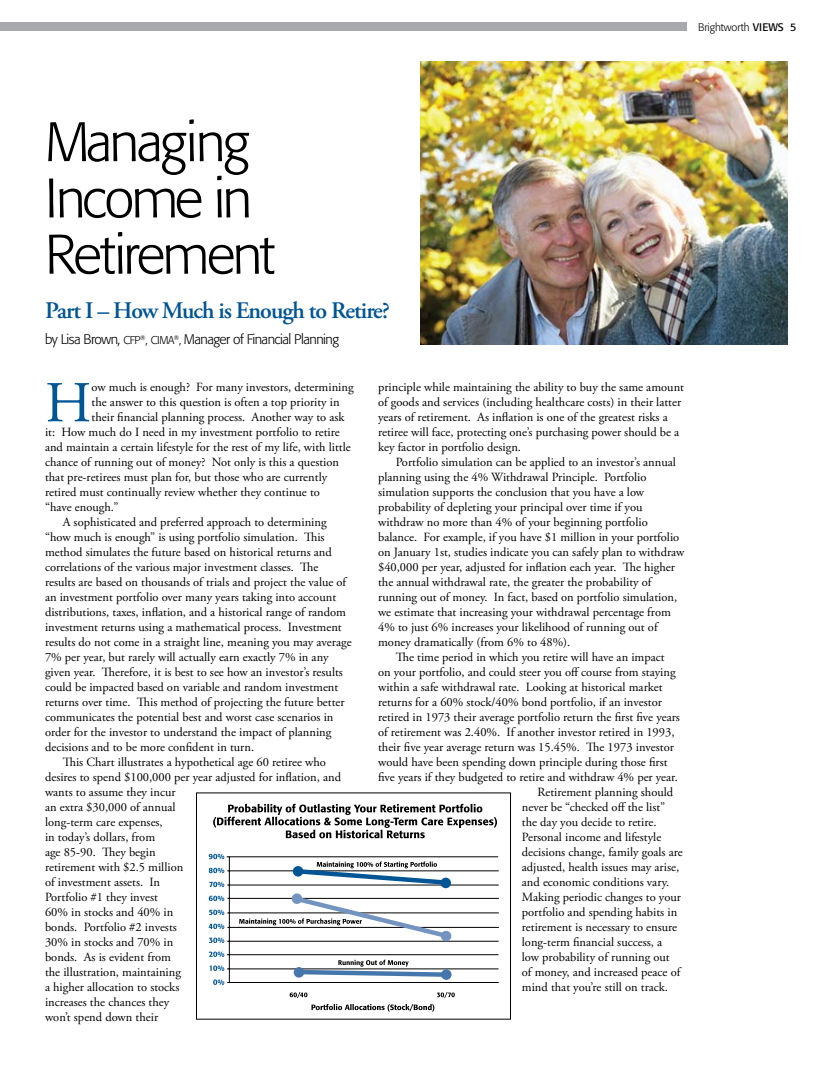
<style>
.page{position:relative;width:833px;height:1080px;background:#fff}
.page>*{position:absolute;margin:0;border:0;box-sizing:border-box;transform-origin:0 0}
.t1{font:57.75px "Adobe Garamond Pro";color:#005595}
.t2{font:300 55px/56.2px "Formata";letter-spacing:-.05em;color:#000}
.t3{font:600 23.75px "Adobe Garamond Pro";letter-spacing:-.04em;color:#005595}
.t4{font:300 13.75px "Formata";letter-spacing:-.04em;color:#000}
.t5{font:12.5px/15px "Adobe Garamond Pro";color:#000}
.t6{font:300 10.88px "Formata";color:#000}
.s1{font-weight:400}
.s2{font-size:11.25px}
</style>
<div class="page">
<div style="left:0;top:22px;width:686px;height:9px;background:#a7a9ac"></div>
<img style="left:420px;top:61px;width:368px;height:284px">
<hr style="left:227px;top:857px;width:271px;height:1px;background:#000">
<hr style="left:227px;top:871px;width:271px;height:1px;background:#000">
<hr style="left:227px;top:885px;width:271px;height:1px;background:#000">
<hr style="left:227px;top:898px;width:272px;height:1px;background:#000">
<hr style="left:227px;top:913px;width:272px;height:1px;background:#000">
<hr style="left:227px;top:927px;width:272px;height:1px;background:#000">
<hr style="left:227px;top:941px;width:271px;height:1px;background:#000">
<hr style="left:227px;top:955px;width:271px;height:1px;background:#000">
<hr style="left:227px;top:969px;width:271px;height:1px;background:#000">
<hr style="left:227px;top:982px;width:271px;height:1px;background:#000">
<hr style="left:229px;top:857px;width:1px;height:126px;background:#000">
<svg style="left:213px;top:804px;width:284px;height:34px"></svg>
<svg style="left:311px;top:1004px;width:123px;height:8px"></svg>
<svg style="left:209px;top:854px;width:15px;height:5px"></svg>
<svg style="left:209px;top:868px;width:15px;height:5px"></svg>
<svg style="left:209px;top:882px;width:15px;height:5px"></svg>
<svg style="left:209px;top:896px;width:15px;height:5px"></svg>
<svg style="left:209px;top:910px;width:15px;height:5px"></svg>
<svg style="left:209px;top:924px;width:15px;height:5px"></svg>
<svg style="left:209px;top:938px;width:15px;height:5px"></svg>
<svg style="left:209px;top:952px;width:15px;height:5px"></svg>
<svg style="left:210px;top:966px;width:14px;height:5px"></svg>
<svg style="left:213px;top:979px;width:11px;height:6px"></svg>
<svg style="left:293px;top:861px;width:157px;height:26px"></svg>
<svg style="left:239px;top:894px;width:213px;height:47px"></svg>
<svg style="left:293px;top:960px;width:158px;height:19px"></svg>
<svg style="left:289px;top:992px;width:18px;height:6px"></svg>
<svg style="left:437px;top:992px;width:18px;height:6px"></svg>
<p class="t6" style="left:698px;top:21px;width:100px">Brightworth <span class="s1">VIEWS 5</span></p>
<h2 class="t2" style="left:45px;top:114px;width:231px">Managing<br>Income in<br>Retirement</h2>
<h3 class="t3" style="left:45px;top:297px;width:346px">Part I – How Much is Enough to Retire?</h3>
<p class="t4" style="left:45px;top:331px;width:295px">by Lisa Brown, <span class="s2">CFP</span><sup>®</sup><span class="s2">, CIMA</span><sup>®</sup><span class="s2">,</span> Manager of Financial Planning</p>
<h1 class="t1" style="left:45px;top:368px;width:48px">H</h1>
<p class="t5" style="left:92px;top:380px;width:263px">ow much is enough? For many investors, determining</p>
<p class="t5" style="left:92px;top:395px;width:249px">the answer to this question is often a top priority in</p>
<p class="t5" style="left:92px;top:410px;width:254px">their financial planning process. Another way to ask</p>
<p class="t5" style="left:45px;top:425px;width:296px">it: How much do I need in my investment portfolio to retire</p>
<p class="t5" style="left:45px;top:440px;width:307px">and maintain a certain lifestyle for the rest of my life, with little</p>
<p class="t5" style="left:45px;top:455px;width:295px">chance of running out of money? Not only is this a question</p>
<p class="t5" style="left:45px;top:470px;width:284px">that pre-retirees must plan for, but those who are currently</p>
<p class="t5" style="left:45px;top:485px;width:276px">retired must continually review whether they continue to</p>
<p class="t5" style="left:45px;top:500px;width:75px">“have enough.”</p>
<p class="t5" style="left:63px;top:515px;width:265px">A sophisticated and preferred approach to determining</p>
<p class="t5" style="left:45px;top:530px;width:281px">“how much is enough” is using portfolio simulation. This</p>
<p class="t5" style="left:45px;top:545px;width:288px">method simulates the future based on historical returns and</p>
<p class="t5" style="left:45px;top:560px;width:275px">correlations of the various major investment classes. The</p>
<p class="t5" style="left:45px;top:575px;width:303px">results are based on thousands of trials and project the value of</p>
<p class="t5" style="left:45px;top:590px;width:292px">an investment portfolio over many years taking into account</p>
<p class="t5" style="left:45px;top:605px;width:302px">distributions, taxes, inflation, and a historical range of random</p>
<p class="t5" style="left:45px;top:620px;width:298px">investment returns using a mathematical process. Investment</p>
<p class="t5" style="left:45px;top:635px;width:308px">results do not come in a straight line, meaning you may average</p>
<p class="t5" style="left:45px;top:650px;width:285px">7% per year, but rarely will actually earn exactly 7% in any</p>
<p class="t5" style="left:45px;top:665px;width:299px">given year. Therefore, it is best to see how an investor’s results</p>
<p class="t5" style="left:45px;top:680px;width:295px">could be impacted based on variable and random investment</p>
<p class="t5" style="left:45px;top:695px;width:301px">returns over time. This method of projecting the future better</p>
<p class="t5" style="left:45px;top:710px;width:290px">communicates the potential best and worst case scenarios in</p>
<p class="t5" style="left:45px;top:725px;width:288px">order for the investor to understand the impact of planning</p>
<p class="t5" style="left:45px;top:740px;width:211px">decisions and to be more confident in turn.</p>
<p class="t5" style="left:63px;top:755px;width:265px">This Chart illustrates a hypothetical age 60 retiree who</p>
<p class="t5" style="left:45px;top:770px;width:297px">desires to spend $100,000 per year adjusted for inflation, and</p>
<p class="t5" style="left:45px;top:785px;width:132px">wants to assume they incur</p>
<p class="t5" style="left:45px;top:800px;width:132px">an extra $30,000 of annual</p>
<p class="t5" style="left:45px;top:815px;width:119px">long-term care expenses,</p>
<p class="t5" style="left:45px;top:830px;width:112px">in today’s dollars, from</p>
<p class="t5" style="left:45px;top:845px;width:112px">age 85-90. They begin</p>
<p class="t5" style="left:45px;top:860px;width:140px">retirement with $2.5 million</p>
<p class="t5" style="left:45px;top:875px;width:117px">of investment assets. In</p>
<p class="t5" style="left:45px;top:890px;width:114px">Portfolio #1 they invest</p>
<p class="t5" style="left:45px;top:905px;width:130px">60% in stocks and 40% in</p>
<p class="t5" style="left:45px;top:920px;width:133px">bonds. Portfolio #2 invests</p>
<p class="t5" style="left:45px;top:935px;width:130px">30% in stocks and 70% in</p>
<p class="t5" style="left:45px;top:950px;width:128px">bonds. As is evident from</p>
<p class="t5" style="left:45px;top:965px;width:137px">the illustration, maintaining</p>
<p class="t5" style="left:45px;top:980px;width:136px">a higher allocation to stocks</p>
<p class="t5" style="left:45px;top:995px;width:126px">increases the chances they</p>
<p class="t5" style="left:45px;top:1010px;width:115px">won’t spend down their</p>
<p class="t5" style="left:378px;top:380px;width:307px">principle while maintaining the ability to buy the same amount of goods and services (including healthcare costs) in their latter years of retirement. As inflation is one of the greatest risks a retiree will face, protecting one’s purchasing power should be a key factor in portfolio design.</p>
<p class="t5" style="left:396px;top:455px;width:281px">Portfolio simulation can be applied to an investor’s annual</p>
<p class="t5" style="left:378px;top:470px;width:270px">planning using the 4% Withdrawal Principle. Portfolio</p>
<p class="t5" style="left:378px;top:485px;width:267px">simulation supports the conclusion that you have a low</p>
<p class="t5" style="left:378px;top:500px;width:266px">probability of depleting your principal over time if you</p>
<p class="t5" style="left:378px;top:515px;width:271px">withdraw no more than 4% of your beginning portfolio</p>
<p class="t5" style="left:378px;top:530px;width:303px">balance. For example, if you have $1 million in your portfolio</p>
<p class="t5" style="left:378px;top:545px;width:308px">on January 1st, studies indicate you can safely plan to withdraw</p>
<p class="t5" style="left:378px;top:560px;width:298px">$40,000 per year, adjusted for inflation each year. The higher</p>
<p class="t5" style="left:378px;top:575px;width:275px">the annual withdrawal rate, the greater the probability of</p>
<p class="t5" style="left:378px;top:590px;width:300px">running out of money. In fact, based on portfolio simulation,</p>
<p class="t5" style="left:378px;top:605px;width:294px">we estimate that increasing your withdrawal percentage from</p>
<p class="t5" style="left:378px;top:620px;width:281px">4% to just 6% increases your likelihood of running out of</p>
<p class="t5" style="left:378px;top:635px;width:194px">money dramatically (from 6% to 48%).</p>
<p class="t5" style="left:396px;top:650px;width:270px">The time period in which you retire will have an impact</p>
<p class="t5" style="left:378px;top:665px;width:299px">on your portfolio, and could steer you off course from staying</p>
<p class="t5" style="left:378px;top:680px;width:286px">within a safe withdrawal rate. Looking at historical market</p>
<p class="t5" style="left:378px;top:695px;width:285px">returns for a 60% stock/40% bond portfolio, if an investor</p>
<p class="t5" style="left:378px;top:710px;width:303px">retired in 1973 their average portfolio return the first five years</p>
<p class="t5" style="left:378px;top:725px;width:298px">of retirement was 2.40%. If another investor retired in 1993,</p>
<p class="t5" style="left:378px;top:740px;width:297px">their five year average return was 15.45%. The 1973 investor</p>
<p class="t5" style="left:378px;top:755px;width:291px">would have been spending down principle during those first</p>
<p class="t5" style="left:378px;top:770px;width:301px">five years if they budgeted to retire and withdraw 4% per year.</p>
<p class="t5" style="left:537px;top:785px;width:137px">Retirement planning should</p>
<p class="t5" style="left:522px;top:800px;width:145px">never be “checked off the list”</p>
<p class="t5" style="left:522px;top:815px;width:136px">the day you decide to retire.</p>
<p class="t5" style="left:522px;top:830px;width:141px">Personal income and lifestyle</p>
<p class="t5" style="left:522px;top:845px;width:162px">decisions change, family goals are</p>
<p class="t5" style="left:522px;top:860px;width:159px">adjusted, health issues may arise,</p>
<p class="t5" style="left:522px;top:875px;width:149px">and economic conditions vary.</p>
<p class="t5" style="left:522px;top:890px;width:161px">Making periodic changes to your</p>
<p class="t5" style="left:522px;top:905px;width:157px">portfolio and spending habits in</p>
<p class="t5" style="left:522px;top:920px;width:157px">retirement is necessary to ensure</p>
<p class="t5" style="left:522px;top:935px;width:142px">long-term financial success, a</p>
<p class="t5" style="left:522px;top:950px;width:149px">low probability of running out</p>
<p class="t5" style="left:522px;top:965px;width:160px">of money, and increased peace of</p>
<p class="t5" style="left:522px;top:980px;width:148px">mind that you’re still on track.</p>
</div>
